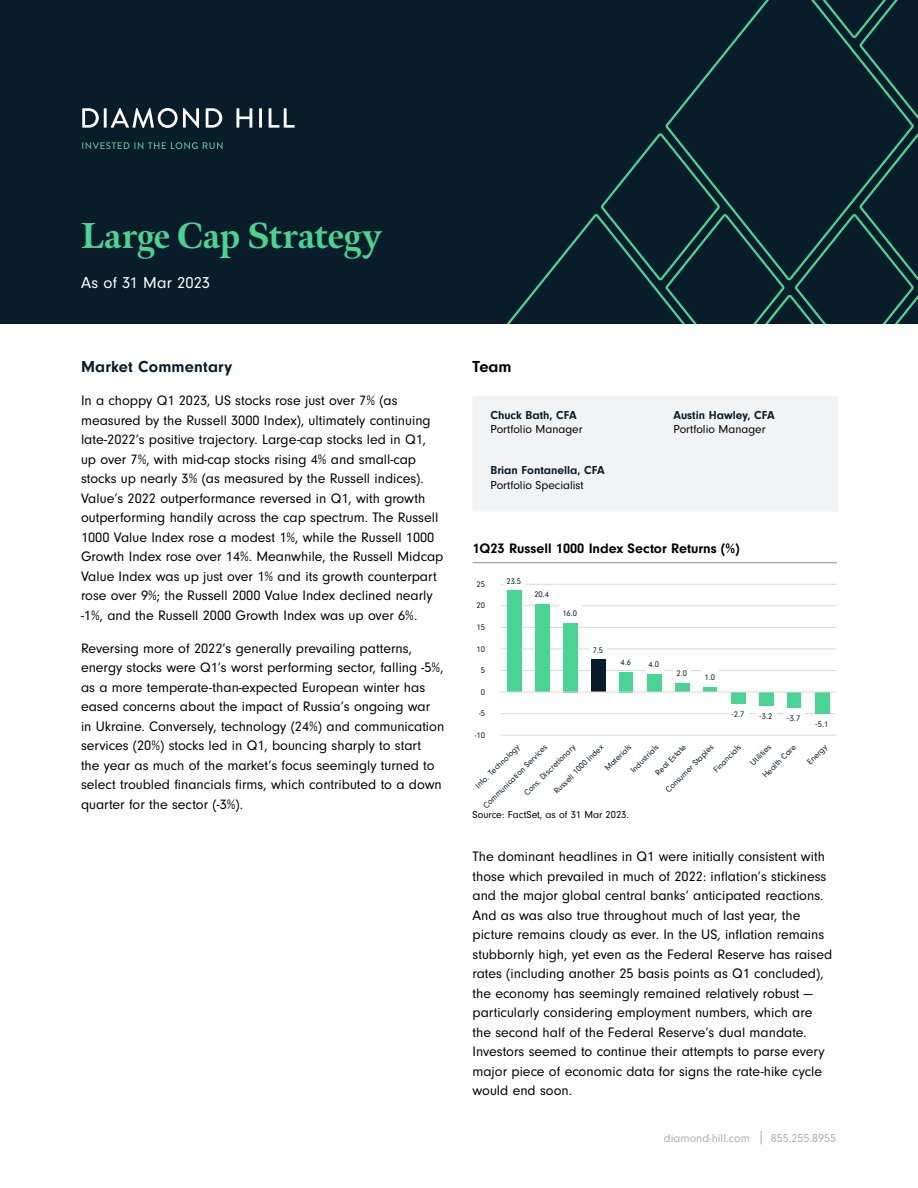
<style>
.page{position:relative;width:918px;height:1188px;background:#fff}
.page>*{position:absolute;margin:0;border:0;box-sizing:border-box;transform-origin:0 0}
.Page_title{font:800 36px "Meno Display";letter-spacing:-.005em;color:#49d493}
.Subhead_Bold{font:700 16.5px "Neuzeit Gro";letter-spacing:.01em;color:#091c29}
.Subhead{font:16.5px "Neuzeit Gro";letter-spacing:.005em;color:#fff}
.Table_Chart_-_Title{font:700 16.5px "Neuzeit Gro";color:#000}
.Body_copy{font:14.25px/19.5px "Neuzeit Gro";color:#000}
.Table_Chart_-_Title-2{font:700 14.25px "Neuzeit Gro";color:#000}
.t1{font:700 12px/14.4px "Neuzeit Gro";color:#091c29}
.t2{font:12px "Neuzeit Gro";color:#a8aeb8}
.t3{font:12px "Neuzeit Gro";color:#000}
.Legal__with_footnote{font:10.5px "Neuzeit Gro";color:#000}
.t4{font:8.55px/17.5px "Neuzeit Gro";color:#091c29}
.s1{font-weight:400;color:#000}
.s2{font-family:"Calibri";font-size:9.15px;color:#404040}
</style>
<div class="page">
<svg style="left:761px;top:1131px;width:1px;height:13px"></svg>
<div style="left:0;top:0;width:918px;height:324px;background:#091c29"></div>
<svg style="left:506px;top:0;width:412px;height:324px"></svg>
<svg style="left:82px;top:108px;width:17px;height:20px"></svg>
<hr style="left:104px;top:108px;width:3px;height:20px;background:#fff">
<svg style="left:111px;top:108px;width:88px;height:20px"></svg>
<svg style="left:206px;top:108px;width:16px;height:20px"></svg>
<svg style="left:236px;top:108px;width:16px;height:20px"></svg>
<hr style="left:259px;top:108px;width:3px;height:20px;background:#fff">
<svg style="left:269px;top:108px;width:26px;height:20px"></svg>
<svg style="left:82px;top:142px;width:141px;height:7px"></svg>
<div style="left:473px;top:396px;width:365px;height:115px;background:#f2f3f4"></div>
<hr style="left:501px;top:584px;width:335px;height:1px;background:#d9d9d9">
<hr style="left:501px;top:605px;width:335px;height:1px;background:#d9d9d9">
<hr style="left:501px;top:627px;width:335px;height:1px;background:#d9d9d9">
<hr style="left:501px;top:649px;width:335px;height:1px;background:#d9d9d9">
<hr style="left:501px;top:670px;width:335px;height:1px;background:#d9d9d9">
<hr style="left:501px;top:713px;width:335px;height:1px;background:#d9d9d9">
<hr style="left:501px;top:735px;width:335px;height:1px;background:#d9d9d9">
<div style="left:592px;top:660px;width:14px;height:32px;background:#091c29"></div>
<svg style="left:703px;top:688px;width:14px;height:4px"></svg>
<div style="left:508px;top:591px;width:14px;height:101px;background:#49d493"></div>
<div style="left:536px;top:604px;width:14px;height:88px;background:#49d493"></div>
<div style="left:564px;top:623px;width:14px;height:69px;background:#49d493"></div>
<div style="left:620px;top:672px;width:13px;height:20px;background:#49d493"></div>
<div style="left:647px;top:675px;width:14px;height:17px;background:#49d493"></div>
<div style="left:675px;top:683px;width:14px;height:9px;background:#49d493"></div>
<div style="left:731px;top:692px;width:14px;height:12px;background:#49d493"></div>
<div style="left:759px;top:692px;width:14px;height:14px;background:#49d493"></div>
<div style="left:787px;top:692px;width:14px;height:16px;background:#49d493"></div>
<div style="left:815px;top:692px;width:14px;height:22px;background:#49d493"></div>
<hr style="left:501px;top:692px;width:335px;height:1px;background:#d9d9d9">
<div style="left:503px;top:573px;width:23px;height:15px;background:#fff"></div>
<div style="left:590px;top:642px;width:17px;height:15px;background:#fff"></div>
<div style="left:646px;top:657px;width:17px;height:15px;background:#fff"></div>
<div style="left:673px;top:666px;width:18px;height:14px;background:#fff"></div>
<div style="left:701px;top:670px;width:18px;height:15px;background:#fff"></div>
<div style="left:728px;top:707px;width:21px;height:14px;background:#fff"></div>
<div style="left:756px;top:709px;width:21px;height:14px;background:#fff"></div>
<div style="left:784px;top:711px;width:21px;height:14px;background:#fff"></div>
<hr style="left:472px;top:562px;width:365px;height:1px;background:#a8aeb8">
<p class="Page_title" style="left:81px;top:213px;width:303px">Large Cap Strategy</p>
<p class="Subhead" style="left:81px;top:274px;width:130px">As of 31 Mar 2023</p>
<p class="Subhead_Bold" style="left:81px;top:357px;width:153px">Market Commentary</p>
<p class="Body_copy" style="left:81px;top:391px;width:364px">In a choppy Q1 2023, US stocks rose just over 7% (as measured by the Russell 3000 Index), ultimately continuing late-2022’s positive trajectory. Large-cap stocks led in Q1, up over 7%, with mid-cap stocks rising 4% and small-cap stocks up nearly 3% (as measured by the Russell indices).<br>Value’s 2022 outperformance reversed in Q1, with growth outperforming handily across the cap spectrum. The Russell 1000 Value Index rose a modest 1%, while the Russell 1000<br>Growth Index rose over 14%. Meanwhile, the Russell Midcap Value Index was up just over 1% and its growth counterpart rose over 9%; the Russell 2000 Value Index declined nearly -1%, and the Russell 2000 Growth Index was up over 6%.</p>
<p class="Body_copy" style="left:81px;top:638px;width:365px">Reversing more of 2022’s generally prevailing patterns, energy stocks were Q1’s worst performing sector, falling -5%, as a more temperate-than-expected European winter has eased concerns about the impact of Russia’s ongoing war in Ukraine. Conversely, technology (24%) and communication services (20%) stocks led in Q1, bouncing sharply to start<br>the year as much of the market’s focus seemingly turned to select troubled financials firms, which contributed to a down quarter for the sector (-3%).</p>
<p class="Table_Chart_-_Title" style="left:472px;top:357px;width:41px">Team</p>
<p class="t1" style="left:490px;top:408px;width:88px">Chuck Bath, CFA</p>
<p class="t3" style="left:490px;top:423px;width:94px">Portfolio Manager</p>
<p class="t1" style="left:490px;top:463px;width:116px">Brian Fontanella, CFA<br><span class="s1">Portfolio Specialist</span></p>
<p class="t1" style="left:674px;top:408px;width:103px">Austin Hawley, CFA<br><span class="s1">Portfolio Manager</span></p>
<p class="Table_Chart_-_Title-2" style="left:472px;top:541px;width:269px">1Q23 Russell 1000 Index Sector Returns (%)</p>
<p class="t4" style="left:477px;top:575px;width:10px">25</p>
<p class="t4" style="left:477px;top:597px;width:10px">20</p>
<p class="t4" style="left:477px;top:619px;width:10px">15</p>
<p class="t4" style="left:477px;top:640px;width:10px">10</p>
<p class="t4" style="left:481px;top:662px;width:6px">5</p>
<p class="t4" style="left:481px;top:683px;width:6px">0</p>
<p class="t4" style="left:479px;top:705px;width:8px">-5</p>
<p class="t4" style="left:475px;top:726px;width:12px">-10</p>
<p class="t4" style="left:506px;top:572px;width:16px">23.5</p>
<p class="t4" style="left:534px;top:585px;width:16px">20.4</p>
<p class="t4" style="left:562px;top:604px;width:16px">16.0</p>
<p class="t4" style="left:593px;top:641px;width:12px">7.5</p>
<p class="t4" style="left:621px;top:653px;width:12px">4.6</p>
<p class="t4" style="left:649px;top:656px;width:12px">4.0</p>
<p class="t4" style="left:677px;top:665px;width:12px">2.0</p>
<p class="t4" style="left:705px;top:669px;width:12px">1.0</p>
<p class="t4" style="left:731px;top:705px;width:15px"><span class="s2">-</span>2.7</p>
<p class="t4" style="left:759px;top:708px;width:15px"><span class="s2">-</span>3.2</p>
<p class="t4" style="left:787px;top:710px;width:15px"><span class="s2">-</span>3.7</p>
<p class="t4" style="left:815px;top:716px;width:15px"><span class="s2">-</span>5.1</p>
<p class="t4" style="left:549px;top:786px;width:68px;rotate:-45deg">Russell 1000 Index</p>
<p class="t4" style="left:600px;top:763px;width:35px;rotate:-45deg">Materials</p>
<p class="t4" style="left:626px;top:765px;width:38px;rotate:-45deg">Industrials</p>
<p class="t4" style="left:471px;top:781px;width:60px;rotate:-45deg">Info. Technology</p>
<p class="t4" style="left:519px;top:788px;width:70px;rotate:-45deg">Cons. Discretionary</p>
<p class="t4" style="left:661px;top:785px;width:66px;rotate:-45deg">Consumer Staples</p>
<p class="t4" style="left:709px;top:765px;width:37px;rotate:-45deg">Financials</p>
<p class="t4" style="left:745px;top:758px;width:45px;rotate:-45deg">Utilities<br>Health Care</p>
<p class="t4" style="left:803px;top:757px;width:26px;rotate:-45deg">Energy</p>
<p class="t4" style="left:650px;top:768px;width:42px;rotate:-45deg">Real Estate</p>
<p class="t4" style="left:478px;top:801px;width:88px;rotate:-45deg">Communication Services</p>
<p class="Legal__with_footnote" style="left:472px;top:809px;width:158px">Source: FactSet, as of 31 Mar 2023.</p>
<p class="Body_copy" style="left:472px;top:847px;width:361px">The dominant headlines in Q1 were initially consistent with those which prevailed in much of 2022: inflation’s stickiness and the major global central banks’ anticipated reactions.<br>And as was also true throughout much of last year, the picture remains cloudy as ever. In the US, inflation remains stubbornly high, yet even as the Federal Reserve has raised rates (including another 25 basis points as Q1 concluded), the economy has seemingly remained relatively robust — particularly considering employment numbers, which are the second half of the Federal Reserve’s dual mandate.<br>Investors seemed to continue their attempts to parse every major piece of economic data for signs the rate-hike cycle would end soon.</p>
<p class="t2" style="left:664px;top:1131px;width:88px">diamond-hill.com</p>
<p class="t2" style="left:771px;top:1131px;width:67px">855.255.8955</p>
</div>
